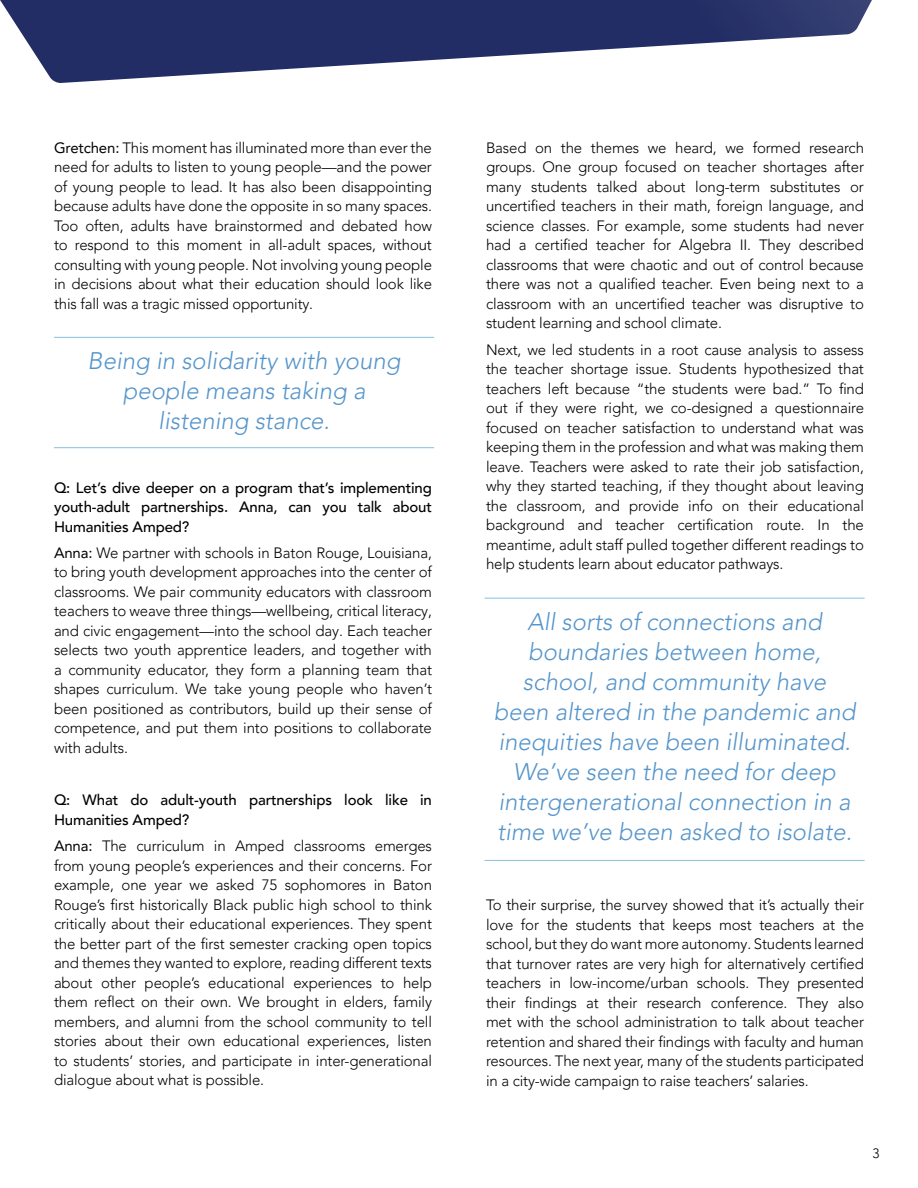
<style>
.page{position:relative;width:918px;height:1188px;background:#fff}
.page>*{position:absolute;margin:0;border:0;box-sizing:border-box;transform-origin:0 0}
.t1{font:italic 300 24px/30px "Avenir LT Pro";color:#5595cb;text-align:center}
.t2{font:300 15px/19.5px "Avenir LT Pro";letter-spacing:-.01em;color:#000;text-align:justify}
.t3{font:500 15px/19.5px "Avenir LT Pro";letter-spacing:-.01em;color:#000;text-align:justify}
.t4{font:300 13.5px "Avenir LT Pro";color:#000}
.s1{font-weight:400}
</style>
<div class="page">
<svg style="left:0;top:0;width:872px;height:83px;fill:#222d65"></svg>
<hr style="left:54px;top:337px;width:380px;height:1px;background:#0784c1">
<hr style="left:54px;top:447px;width:380px;height:1px;background:#0784c1">
<hr style="left:484px;top:598px;width:381px;height:1px;background:#0784c1">
<hr style="left:484px;top:860px;width:381px;height:1px;background:#0784c1">
<p class="t2" style="left:54px;top:138px;width:380px"><span class="s1">Gretchen:</span> This moment has illuminated more than ever the need for adults to listen to young people—and the power of young people to lead. It has also been disappointing because adults have done the opposite in so many spaces.<br>Too often, adults have brainstormed and debated how to respond to this moment in all-adult spaces, without consulting with young people. Not involving young people in decisions about what their education should look like this fall was a tragic missed opportunity.</p>
<h1 class="t1" style="left:88px;top:346px;width:315px">Being in solidarity with young people means taking a listening stance.</h1>
<p class="t3" style="left:54px;top:478px;width:380px">Q: Let’s dive deeper on a program that’s implementing youth-adult partnerships. Anna, can you talk about Humanities Amped?</p>
<p class="t2" style="left:54px;top:543px;width:380px"><span class="s1">Anna:</span> We partner with schools in Baton Rouge, Louisiana, to bring youth development approaches into the center of classrooms. We pair community educators with classroom teachers to weave three things—wellbeing, critical literacy, and civic engagement—into the school day. Each teacher selects two youth apprentice leaders, and together with a community educator, they form a planning team that shapes curriculum. We take young people who haven’t been positioned as contributors, build up their sense of competence, and put them into positions to collaborate with adults.</p>
<p class="t3" style="left:54px;top:791px;width:379px">Q: What do adult-youth partnerships look like in<br>Humanities Amped?</p>
<p class="t2" style="left:54px;top:836px;width:380px"><span class="s1">Anna:</span> The curriculum in Amped classrooms emerges from young people’s experiences and their concerns. For example, one year we asked 75 sophomores in Baton Rouge’s first historically Black public high school to think critically about their educational experiences. They spent the better part of the first semester cracking open topics and themes they wanted to explore, reading different texts about other people’s educational experiences to help them reflect on their own. We brought in elders, family members, and alumni from the school community to tell stories about their own educational experiences, listen to students’ stories, and participate in inter-generational dialogue about what is possible.</p>
<p class="t2" style="left:486px;top:138px;width:380px">Based on the themes we heard, we formed research groups. One group focused on teacher shortages after many students talked about long-term substitutes or uncertified teachers in their math, foreign language, and science classes. For example, some students had never had a certified teacher for Algebra II. They described classrooms that were chaotic and out of control because there was not a qualified teacher. Even being next to a classroom with an uncertified teacher was disruptive to student learning and school climate.</p>
<p class="t2" style="left:486px;top:340px;width:380px">Next, we led students in a root cause analysis to assess the teacher shortage issue. Students hypothesized that teachers left because “the students were bad.” To find out if they were right, we co-designed a questionnaire focused on teacher satisfaction to understand what was keeping them in the profession and what was making them leave. Teachers were asked to rate their job satisfaction, why they started teaching, if they thought about leaving the classroom, and provide info on their educational background and teacher certification route. In the meantime, adult staff pulled together different readings to help students learn about educator pathways.</p>
<p class="t1" style="left:494px;top:607px;width:363px">All sorts of connections and boundaries between home, school, and community have been altered in the pandemic and inequities have been illuminated.<br>We’ve seen the need for deep intergenerational connection in a time we’ve been asked to isolate.</p>
<p class="t2" style="left:486px;top:895px;width:380px">To their surprise, the survey showed that it’s actually their love for the students that keeps most teachers at the school, but they do want more autonomy. Students learned that turnover rates are very high for alternatively certified teachers in low-income/urban schools. They presented their findings at their research conference. They also met with the school administration to talk about teacher retention and shared their findings with faculty and human resources. The next year, many of the students participated in a city-wide campaign to raise teachers’ salaries.</p>
<p class="t4" style="left:873px;top:1145px;width:9px">3</p>
</div>
